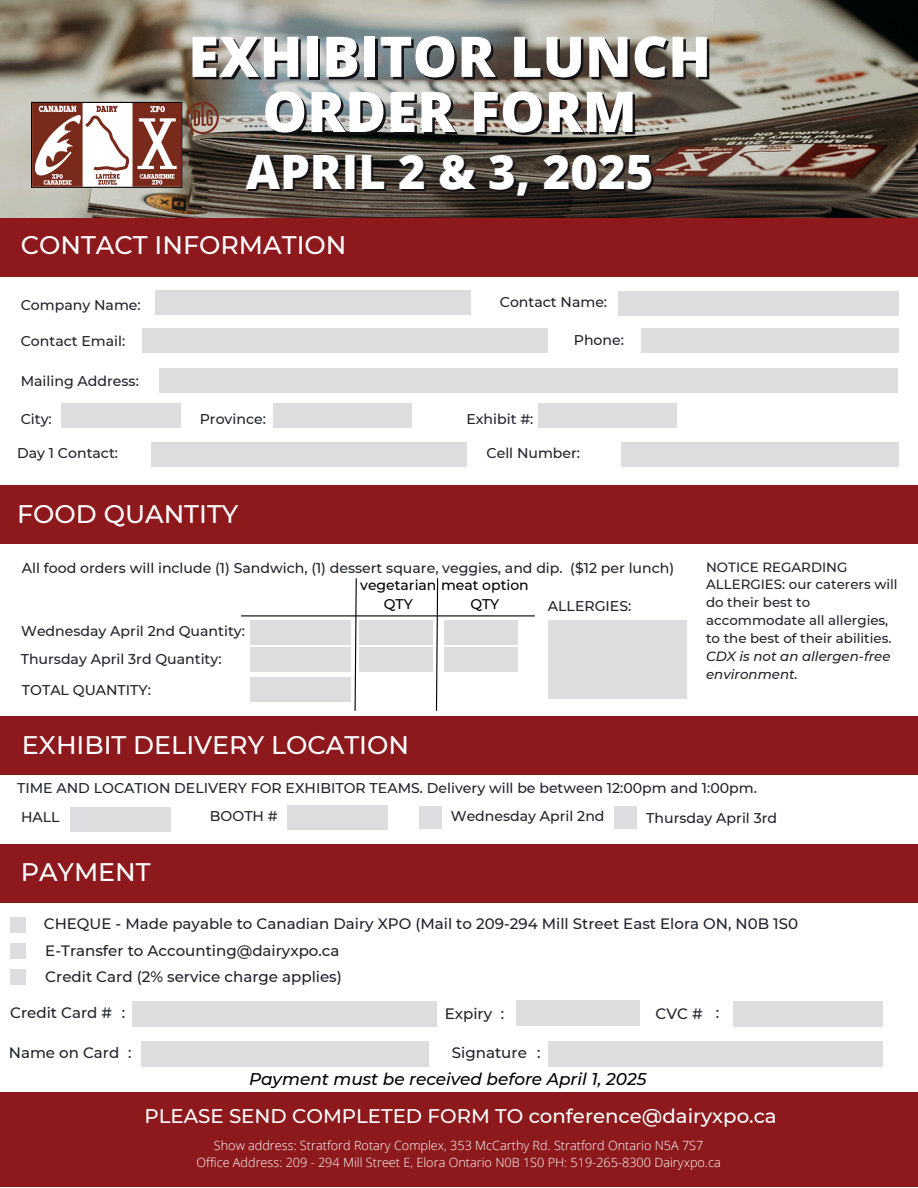
<style>
.page{position:relative;width:918px;height:1188px;background:#fff}
.page>*{position:absolute;margin:0;border:0;box-sizing:border-box;transform-origin:0 0}
.t1{font:800 56.1px "Open Sans";color:#fff}
.t2{font:800 47.25px "Open Sans";color:#fff}
.t3{font:500 25.35px "Montserrat";color:#fff}
.t4{font:500 19.8px "Montserrat";color:#fff}
.t5{font:italic 500 16.95px "Montserrat";color:#000}
.t6{font:500 15px "Montserrat";color:#1e232b}
.t7{font:500 14.1px "Montserrat";color:#1e232b}
.t8{font:500 13.95px "Montserrat";color:#000}
.t9{font:500 13.35px/17.9px "Montserrat";color:#1e232b}
.t10{font:300 12.75px "Open Sans";color:#fff}
.s1{font-style:italic}
</style>
<div class="page">
<img style="left:0;top:0;width:918px;height:218px">
<div style="left:155px;top:290px;width:316px;height:24px;background:#dcdddf"></div>
<div style="left:618px;top:291px;width:280px;height:25px;background:#dcdddf"></div>
<div style="left:641px;top:328px;width:257px;height:24px;background:#dcdddf"></div>
<div style="left:0;top:844px;width:918px;height:58px;background:#8d191c"></div>
<div style="left:143px;top:328px;width:405px;height:24px;background:#dcdddf"></div>
<div style="left:539px;top:403px;width:138px;height:25px;background:#dcdddf"></div>
<div style="left:61px;top:403px;width:120px;height:25px;background:#dcdddf"></div>
<div style="left:160px;top:368px;width:738px;height:24px;background:#dcdddf"></div>
<div style="left:0;top:1092px;width:918px;height:95px;background:#8d191c"></div>
<div style="left:273px;top:403px;width:138px;height:25px;background:#dcdddf"></div>
<div style="left:0;top:485px;width:918px;height:59px;background:#8d191c"></div>
<div style="left:0;top:218px;width:918px;height:59px;background:#8d191c"></div>
<div style="left:548px;top:620px;width:139px;height:79px;background:#dcdddf"></div>
<div style="left:250px;top:620px;width:101px;height:24px;background:#dcdddf"></div>
<div style="left:0;top:716px;width:918px;height:59px;background:#8d191c"></div>
<div style="left:419px;top:806px;width:22px;height:22px;background:#dcdddf"></div>
<div style="left:615px;top:806px;width:22px;height:22px;background:#dcdddf"></div>
<div style="left:288px;top:805px;width:100px;height:24px;background:#dcdddf"></div>
<div style="left:71px;top:807px;width:100px;height:25px;background:#dcdddf"></div>
<div style="left:151px;top:442px;width:315px;height:24px;background:#dcdddf"></div>
<div style="left:621px;top:442px;width:277px;height:24px;background:#dcdddf"></div>
<div style="left:250px;top:648px;width:101px;height:24px;background:#dcdddf"></div>
<div style="left:250px;top:677px;width:101px;height:24px;background:#dcdddf"></div>
<div style="left:360px;top:620px;width:73px;height:24px;background:#dcdddf"></div>
<hr style="left:241px;top:615px;width:294px;height:1px;background:#000">
<svg style="left:435px;top:578px;width:4px;height:133px"></svg>
<svg style="left:354px;top:578px;width:3px;height:133px"></svg>
<div style="left:360px;top:648px;width:73px;height:24px;background:#dcdddf"></div>
<div style="left:444px;top:620px;width:74px;height:24px;background:#dcdddf"></div>
<div style="left:444px;top:648px;width:74px;height:24px;background:#dcdddf"></div>
<div style="left:133px;top:1001px;width:304px;height:26px;background:#dcdddf"></div>
<div style="left:516px;top:1000px;width:124px;height:26px;background:#dcdddf"></div>
<div style="left:733px;top:1001px;width:150px;height:25px;background:#dcdddf"></div>
<div style="left:141px;top:1041px;width:287px;height:26px;background:#dcdddf"></div>
<div style="left:549px;top:1041px;width:334px;height:26px;background:#dcdddf"></div>
<div style="left:10px;top:917px;width:16px;height:16px;background:#dcdddf"></div>
<div style="left:11px;top:943px;width:15px;height:16px;background:#dcdddf"></div>
<div style="left:10px;top:969px;width:16px;height:15px;background:#dcdddf"></div>
<svg style="left:31px;top:102px;width:188px;height:86px"></svg>
<h3 class="t1" style="left:188px;top:17px;width:524px">EXHIBITOR LUNCH</h3>
<p class="t1" style="left:262px;top:72px;width:376px">ORDER FORM</p>
<h6 class="t2" style="left:246px;top:139px;width:409px">APRIL 2 &amp; 3, 2025</h6>
<h6 class="t3" style="left:21px;top:229px;width:327px">CONTACT INFORMATION</h6>
<p class="t7" style="left:21px;top:296px;width:122px">Company Name:</p>
<p class="t7" style="left:21px;top:332px;width:106px">Contact Email:</p>
<p class="t7" style="left:21px;top:372px;width:120px">Mailing Address:</p>
<p class="t7" style="left:500px;top:293px;width:109px">Contact Name:</p>
<p class="t7" style="left:574px;top:331px;width:52px">Phone:</p>
<p class="t7" style="left:21px;top:410px;width:33px">City:</p>
<h6 class="t7" style="left:200px;top:410px;width:68px">Province:</h6>
<p class="t7" style="left:466px;top:410px;width:69px">Exhibit #:</p>
<p class="t7" style="left:17px;top:445px;width:102px">Day 1 Contact:</p>
<p class="t7" style="left:487px;top:445px;width:95px">Cell Number:</p>
<p class="t3" style="left:17px;top:498px;width:223px">FOOD QUANTITY</p>
<h3 class="t7" style="left:22px;top:559px;width:654px">All food orders will include (1) Sandwich, (1) dessert square, veggies, and dip. ($12 per lunch)</h3>
<p class="t7" style="left:21px;top:623px;width:225px">Wednesday April 2nd Quantity:</p>
<p class="t7" style="left:21px;top:651px;width:202px">Thursday April 3rd Quantity:</p>
<p class="t7" style="left:22px;top:681px;width:130px">TOTAL QUANTITY:</p>
<h6 class="t8" style="left:360px;top:577px;width:170px">vegetarian meat option</h6>
<p class="t8" style="left:384px;top:596px;width:31px">QTY</p>
<p class="t8" style="left:471px;top:596px;width:30px">QTY</p>
<p class="t7" style="left:548px;top:597px;width:85px">ALLERGIES:</p>
<p class="t9" style="left:706px;top:558px;width:193px">NOTICE REGARDING<br>ALLERGIES: our caterers will do their best to accommodate all allergies, to the best of their abilities.<br><span class="s1">CDX is not an allergen-free environment.</span></p>
<h6 class="t3" style="left:22px;top:729px;width:389px">EXHIBIT DELIVERY LOCATION</h6>
<p class="t7" style="left:17px;top:779px;width:741px">TIME AND LOCATION DELIVERY FOR EXHIBITOR TEAMS. Delivery will be between 12:00pm and 1:00pm.</p>
<p class="t7" style="left:21px;top:809px;width:40px">HALL</p>
<p class="t7" style="left:451px;top:808px;width:155px">Wednesday April 2nd</p>
<p class="t7" style="left:646px;top:809px;width:132px">Thursday April 3rd</p>
<p class="t7" style="left:210px;top:808px;width:69px">BOOTH #</p>
<p class="t3" style="left:21px;top:856px;width:132px">PAYMENT</p>
<p class="t6" style="left:44px;top:915px;width:756px">CHEQUE - Made payable to Canadian Dairy XPO (Mail to 209-294 Mill Street East Elora ON, N0B 1S0</p>
<p class="t6" style="left:45px;top:942px;width:296px">E-Transfer to Accounting@dairyxpo.ca</p>
<h3 class="t6" style="left:45px;top:968px;width:298px">Credit Card (2% service charge applies)</h3>
<h1 class="t6" style="left:10px;top:1003px;width:103px">Credit Card #</h1>
<p class="t6" style="left:122px;top:1004px;width:5px">:</p>
<h2 class="t6" style="left:445px;top:1004px;width:49px">Expiry</h2>
<p class="t6" style="left:501px;top:1005px;width:5px">:</p>
<h3 class="t6" style="left:656px;top:1004px;width:49px">CVC #</h3>
<p class="t6" style="left:716px;top:1003px;width:5px">:</p>
<p class="t6" style="left:9px;top:1044px;width:112px">Name on Card</p>
<p class="t6" style="left:128px;top:1044px;width:5px">:</p>
<p class="t6" style="left:452px;top:1044px;width:76px">Signature</p>
<p class="t6" style="left:537px;top:1044px;width:5px">:</p>
<p class="t5" style="left:249px;top:1069px;width:399px">Payment must be received before April 1, 2025</p>
<p class="t4" style="left:145px;top:1104px;width:634px">PLEASE SEND COMPLETED FORM TO conference@dairyxpo.ca</p>
<p class="t10" style="left:214px;top:1136px;width:491px">Show address: Stratford Rotary Complex, 353 McCarthy Rd. Stratford Ontario N5A 7S7</p>
<p class="t10" style="left:197px;top:1153px;width:526px">Office Address: 209 - 294 Mill Street E, Elora Ontario N0B 1S0 PH: 519-265-8300 Dairyxpo.ca</p>
</div>
